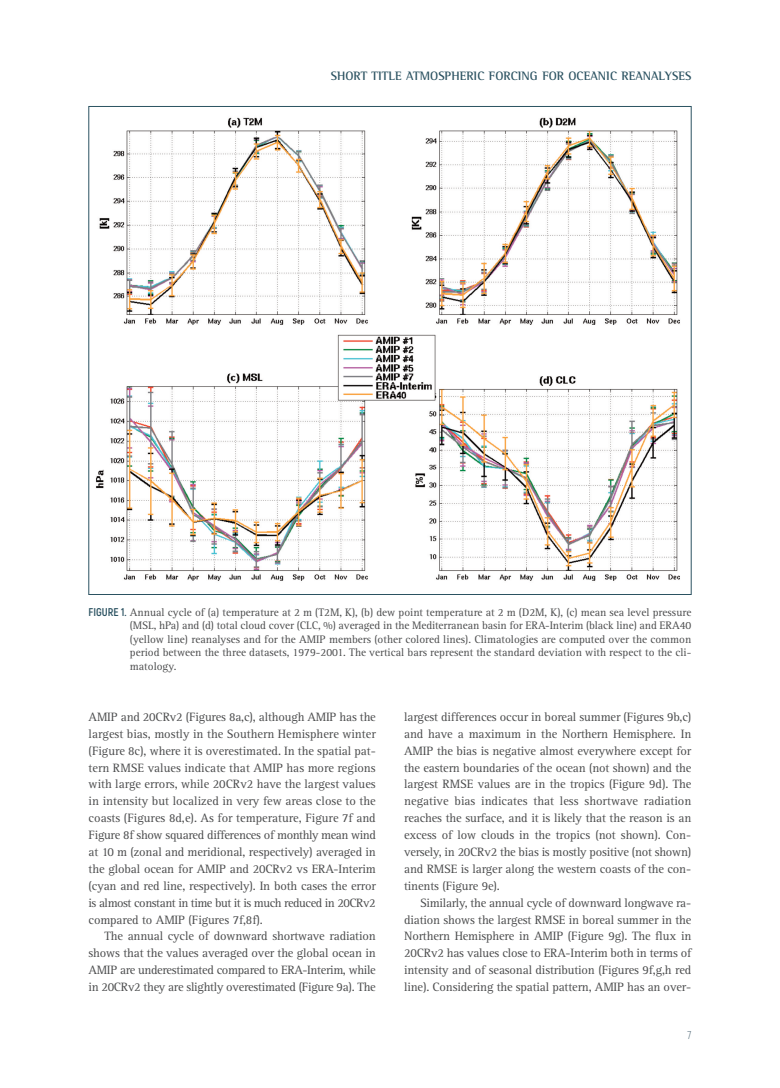
<style>
.page{position:relative;width:780px;height:1088px;background:#fff}
.page>*{position:absolute;margin:0;border:0;box-sizing:border-box;transform-origin:0 0}
.t1{font:12.5px/16.9px "Rotis Serif";letter-spacing:-.01em;color:#4b4c4d;text-align:justify}
.t2{font:700 12.5px "Rotis Semi Serif";color:#2b5261}
.t3{font:11.25px/13.5px "Rotis Serif";color:#4b4c4d;text-align:justify}
.t4{font:300 11.25px "Akrobat";color:#486271}
.s1{font-family:"Akrobat";font-weight:700;color:#2b5261}
</style>
<div class="page">
<img style="left:96px;top:117px;width:584px;height:464px">
<p class="t2" style="left:331px;top:71px;width:362px">SHORT TITLE ATMOSPHERIC FORCING FOR OCEANIC REANALYSES</p>
<p class="t3" style="left:130px;top:606px;width:563px;text-indent:-41px"><span class="s1">FIGURE 1.</span> Annual cycle of (a) temperature at 2 m (T2M, K), (b) dew point temperature at 2 m (D2M, K), (c) mean sea level pressure (MSL, hPa) and (d) total cloud cover (CLC, %) averaged in the Mediterranean basin for ERA-Interim (black line) and ERA40 (yellow line) reanalyses and for the AMIP members (other colored lines). Climatologies are computed over the common period between the three datasets, 1979-2001. The vertical bars represent the standard deviation with respect to the cli&shy;matology.</p>
<p class="t1" style="left:89px;top:710px;width:289px">AMIP and 20CRv2 (Figures 8a,c), although AMIP has the largest bias, mostly in the Southern Hemisphere winter (Figure 8c), where it is overestimated. In the spatial pat&shy;tern RMSE values indicate that AMIP has more regions with large errors, while 20CRv2 have the largest values in intensity but localized in very few areas close to the coasts (Figures 8d,e). As for temperature, Figure 7f and Figure 8f show squared differences of monthly mean wind at 10 m (zonal and meridional, respectively) averaged in the global ocean for AMIP and 20CRv2 vs ERA-Interim (cyan and red line, respectively). In both cases the error is almost constant in time but it is much reduced in 20CRv2 compared to AMIP (Figures 7f,8f).</p>
<p class="t1" style="left:88px;top:929px;width:289px;text-indent:16px">The annual cycle of downward shortwave radiation shows that the values averaged over the global ocean in AMIP are underestimated compared to ERA-Interim, while in 20CRv2 they are slightly overestimated (Figure 9a). The</p>
<p class="t1" style="left:404px;top:710px;width:289px">largest differences occur in boreal summer (Figures 9b,c) and have a maximum in the Northern Hemisphere. In AMIP the bias is negative almost everywhere except for the eastern boundaries of the ocean (not shown) and the largest RMSE values are in the tropics (Figure 9d). The negative bias indicates that less shortwave radiation reaches the surface, and it is likely that the reason is an excess of low clouds in the tropics (not shown). Con&shy;versely, in 20CRv2 the bias is mostly positive (not shown) and RMSE is larger along the western coasts of the con&shy;tinents (Figure 9e).</p>
<p class="t1" style="left:404px;top:895px;width:289px;text-indent:16px">Similarly, the annual cycle of downward longwave ra&shy;diation shows the largest RMSE in boreal summer in the Northern Hemisphere in AMIP (Figure 9g). The flux in 20CRv2 has values close to ERA-Interim both in terms of intensity and of seasonal distribution (Figures 9f,g,h red line). Considering the spatial pattern, AMIP has an over-</p>
<p class="t4" style="left:687px;top:1030px;width:6px">7</p>
</div>
